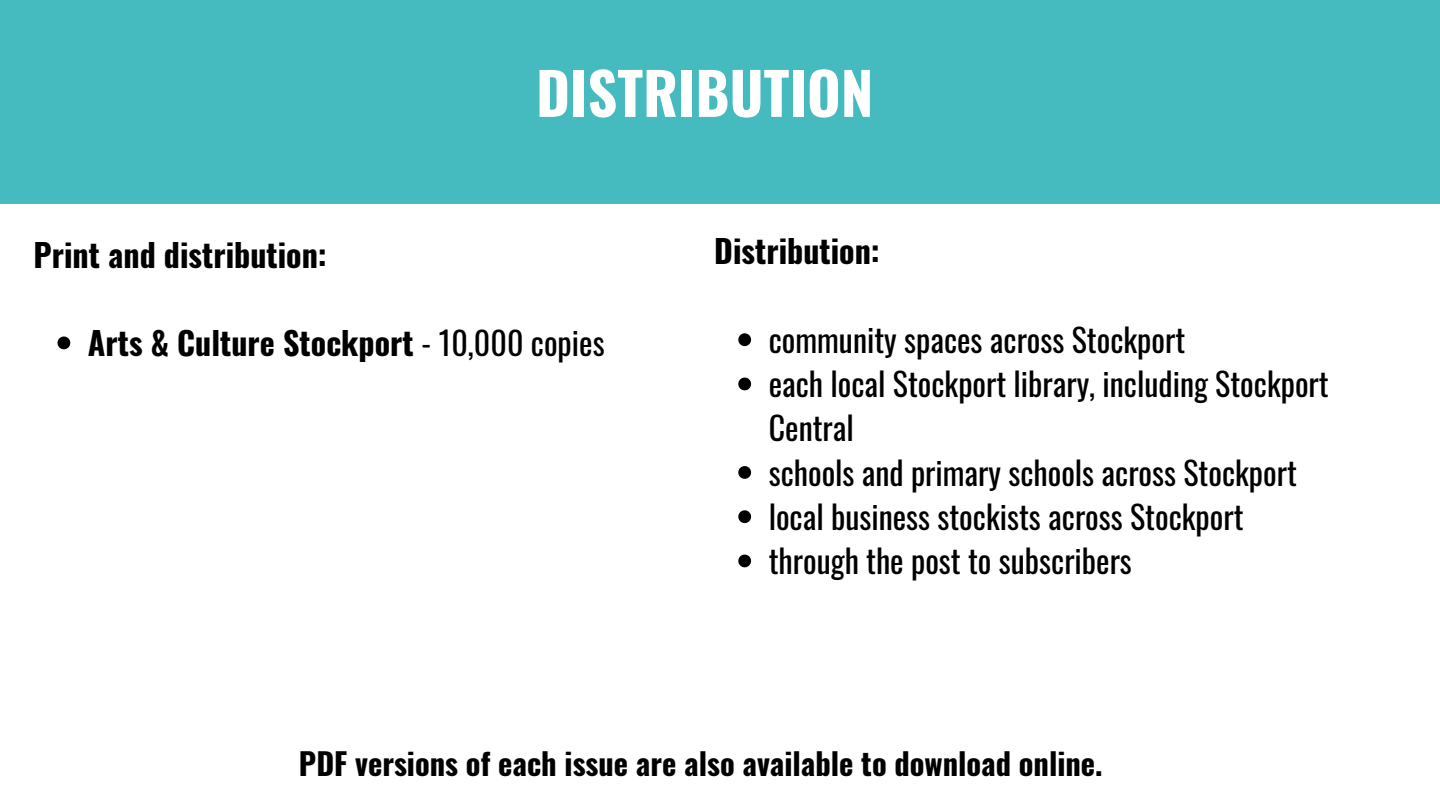
<style>
.page{position:relative;width:1440px;height:810px;background:#fff}
.page>*{position:absolute;margin:0;border:0;box-sizing:border-box;transform-origin:0 0}
.t1{font:700 58px "Oswald";color:#fff}
.t2{font:32px/44.2px "Oswald";color:#000}
.t3{font:700 32px "Oswald";color:#000}
.t4{font:700 30.5px "Oswald";color:#000}
.s1{font-weight:400}
</style>
<div class="page">
<div style="left:0;top:0;width:1440px;height:204px;background:#45babf"></div>
<svg style="left:58px;top:337px;width:12px;height:12px"></svg>
<svg style="left:738px;top:333px;width:13px;height:13px"></svg>
<svg style="left:738px;top:378px;width:13px;height:12px"></svg>
<svg style="left:738px;top:466px;width:13px;height:13px"></svg>
<svg style="left:738px;top:510px;width:13px;height:13px"></svg>
<svg style="left:738px;top:555px;width:13px;height:12px"></svg>
<p class="t3" style="left:34px;top:229px;width:295px">Print and distribution:</p>
<h1 class="t1" style="left:536px;top:48px;width:339px">DISTRIBUTION</h1>
<p class="t3" style="left:714px;top:226px;width:167px">Distribution:</p>
<p class="t3" style="left:88px;top:318px;width:518px">Arts &amp; Culture Stockport <span class="s1">- 10,000 copies</span></p>
<p class="t2" style="left:769px;top:316px;width:562px">community spaces across Stockport<br>each local Stockport library, including Stockport Central<br>schools and primary schools across Stockport local business stockists across Stockport through the post to subscribers</p>
<p class="t4" style="left:299px;top:739px;width:805px">PDF versions of each issue are also available to download online.</p>
</div>
